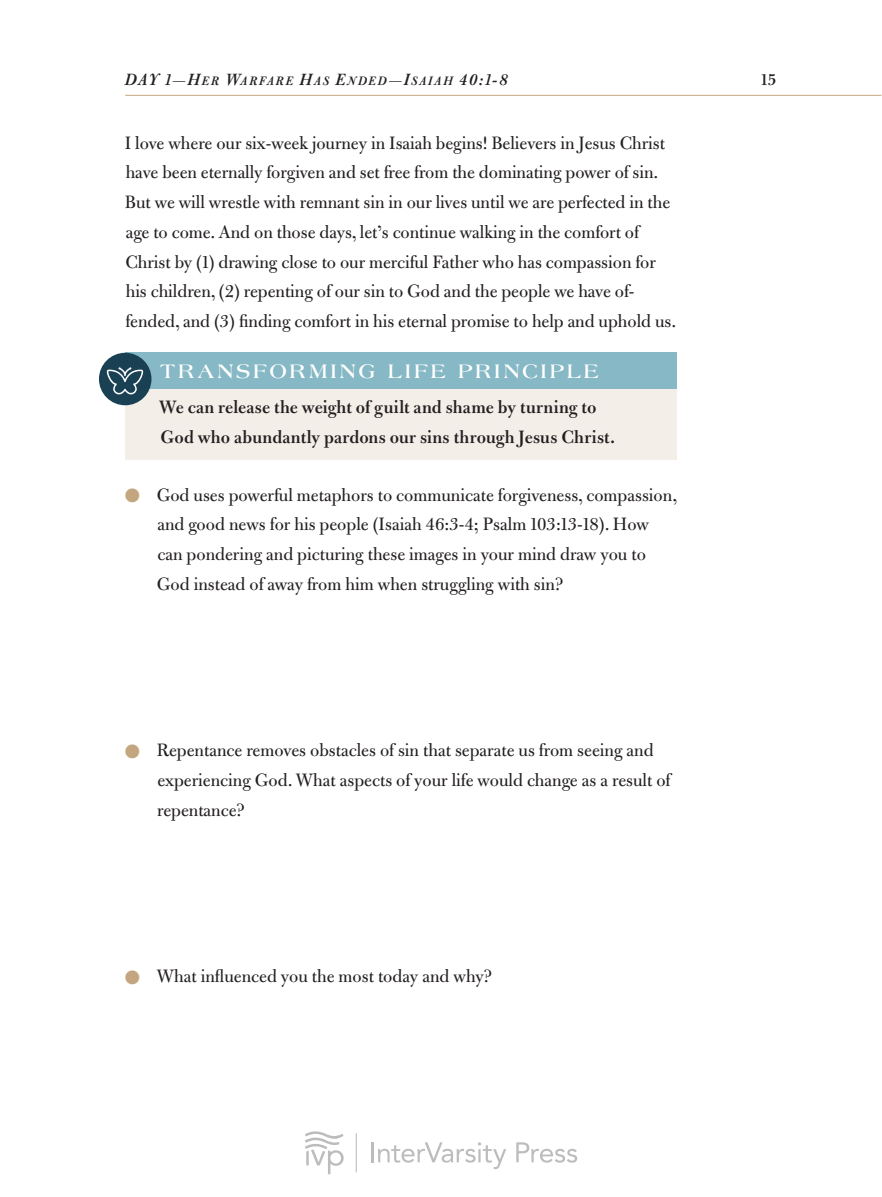
<style>
.page{position:relative;width:882px;height:1197px;background:#fff}
.page>*{position:absolute;margin:0;border:0;box-sizing:border-box;transform-origin:0 0}
.sidebar_title_-_IVP{font:700 21px "Americana Std";letter-spacing:.135em;color:#fff}
.body_first{font:19.25px/29.8px "Bulmer MT Std";color:#231f20}
.QUESTION{font:19.25px/29.8px "Bulmer MT Std";color:#231f20}
.sidebar_body_-_IVP{font:600 19.25px/29.8px "Bulmer MT Std";letter-spacing:.01em;color:#231f20}
.t1{font:600 17.5px "Bulmer MT Std";color:#231f20}
.t2{font:italic 600 13.12px "Bulmer MT Std";letter-spacing:.11em;color:#231f20}
.s1{font-size:17.5px}
.s2{color:#c3a67f}
</style>
<div class="page">
<hr style="left:125px;top:95px;width:756px;height:1px;background:#c3a67f">
<div style="left:125px;top:352px;width:551px;height:42px;background:#86b8c5"></div>
<div style="left:125px;top:389px;width:551px;height:70px;background:#f4eee8"></div>
<div style="left:99px;top:353px;width:52px;height:52px;background:#194053;border-radius:50%"></div>
<svg style="left:107px;top:367px;width:36px;height:27px"></svg>
<svg style="left:305px;top:1131px;width:39px;height:43px"></svg>
<hr style="left:356px;top:1134px;width:1px;height:37px;background:#231f20">
<hr style="left:372px;top:1142px;width:2px;height:20px;background:#231f20">
<svg style="left:378px;top:1142px;width:128px;height:27px"></svg>
<svg style="left:516px;top:1142px;width:61px;height:20px"></svg>
<p class="t2" style="left:124px;top:73px;width:385px"><span class="s1">DAY 1—H</span>ER <span class="s1">W</span>ARFARE <span class="s1">H</span>AS <span class="s1">E</span>NDED<span class="s1">—I</span>SAIAH <span class="s1">40:1-8</span></p>
<p class="t1" style="left:761px;top:70px;width:17px">15</p>
<p class="body_first" style="left:125px;top:128px;width:553px">I love where our six-week journey in Isaiah begins! Believers in Jesus Christ have been eternally forgiven and set free from the dominating power of sin.<br>But we will wrestle with remnant sin in our lives until we are perfected in the age to come. And on those days, let’s continue walking in the comfort of Christ by (1) drawing close to our merciful Father who has compassion for his children, (2) repenting of our sin to God and the people we have of&shy;fended, and (3) finding comfort in his eternal promise to help and uphold us.</p>
<p class="sidebar_title_-_IVP" style="left:160px;top:359px;width:440px">TRANSFORMING LIFE PRINCIPLE</p>
<p class="sidebar_body_-_IVP" style="left:159px;top:392px;width:457px">We can release the weight of guilt and shame by turning to<br>God who abundantly pardons our sins through Jesus Christ.</p>
<p class="QUESTION" style="left:157px;top:480px;width:522px;text-indent:-32px"><span class="s2">●</span> God uses powerful metaphors to communicate forgiveness, compassion, and good news for his people (Isaiah 46:3-4; Psalm 103:13-18). How can pondering and picturing these images in your mind draw you to God instead of away from him when struggling with sin?</p>
<p class="QUESTION" style="left:157px;top:735px;width:515px;text-indent:-32px"><span class="s2">●</span> Repentance removes obstacles of sin that separate us from seeing and experiencing God. What aspects of your life would change as a result of repentance?</p>
<p class="QUESTION" style="left:125px;top:961px;width:369px"><span class="s2">●</span> What influenced you the most today and why?</p>
</div>
